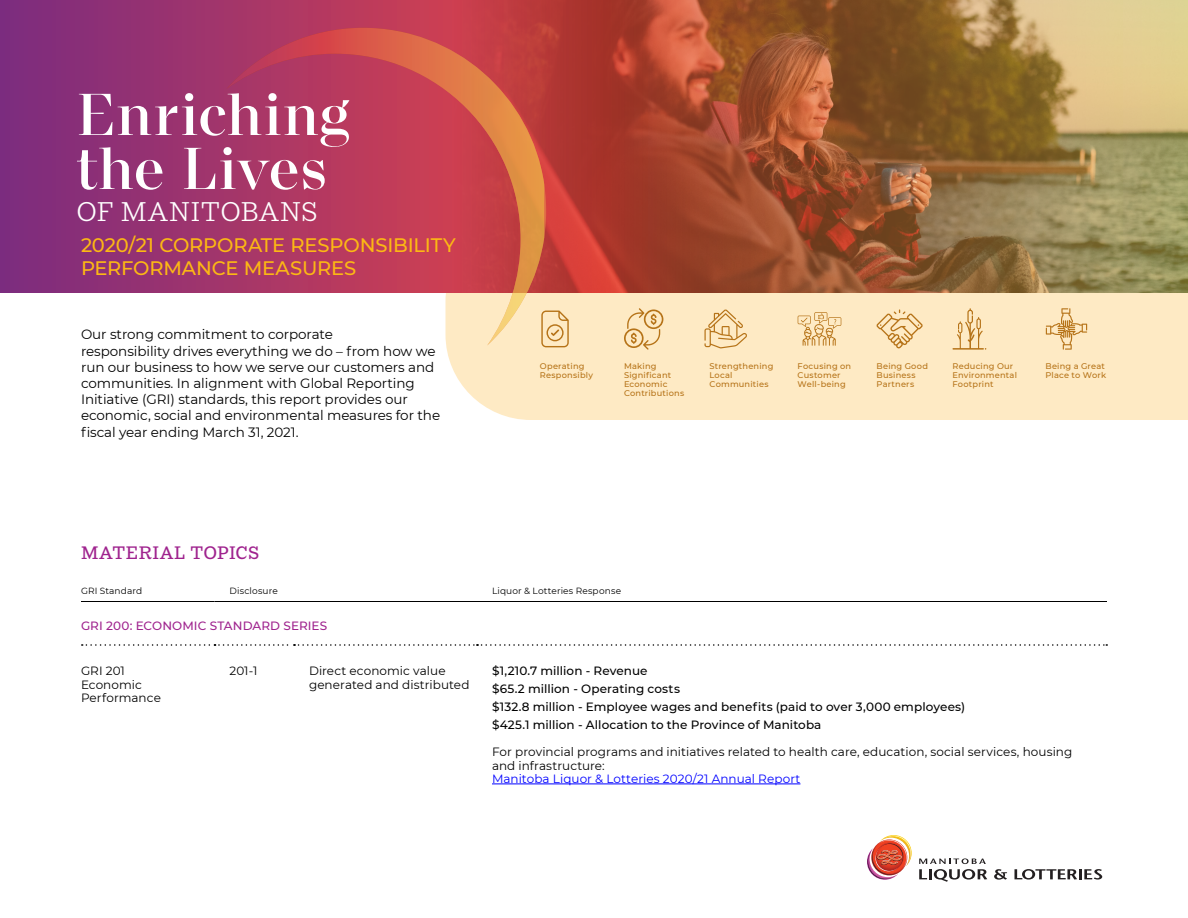
<style>
.page{position:relative;width:1188px;height:918px;background:#fff}
.page>*{position:absolute;margin:0;border:0;box-sizing:border-box;transform-origin:0 0}
.t1{font:500 63.75px/54px "Macklin Display";letter-spacing:.01em;color:#fff}
.t2{font:300 29.25px "Macklin Slab";letter-spacing:.01em;color:#fff}
.t3{font:500 19.5px/22.5px "Montserrat";letter-spacing:-.01em;color:#fcb814}
.t4{font:500 19.5px "Macklin Slab";letter-spacing:.01em;color:#9f238e}
.t5{font:13.5px/16.2px "Montserrat";letter-spacing:-.005em;color:#000}
.t6{font:12px/13.5px "Montserrat";letter-spacing:.005em;color:#000}
.t7{font:500 12px/18px "Montserrat";letter-spacing:.005em;color:#000}
.t8{font:12px "Montserrat";letter-spacing:.005em;color:#00f}
.t9{font:500 12px "Montserrat";letter-spacing:.01em;color:#9f238e}
.t10{font:9px "Montserrat";letter-spacing:.02em;color:#000}
.t11{font:500 8.25px/9px "Montserrat";letter-spacing:.025em;color:#b67318}
</style>
<div class="page">
<svg style="left:82px;top:644px;width:1025px;height:2px"></svg>
<hr style="left:81px;top:601px;width:133px;height:1px;background:#000">
<hr style="left:214px;top:601px;width:80px;height:1px;background:#000">
<hr style="left:294px;top:601px;width:183px;height:1px;background:#000">
<hr style="left:477px;top:601px;width:630px;height:1px;background:#000">
<hr style="left:492px;top:784px;width:308px;height:1px;background:#00f">
<div style="left:446px;top:292px;width:742px;height:128px;background:#feeac4"></div>
<svg style="left:541px;top:311px;width:28px;height:36px"></svg>
<svg style="left:624px;top:308px;width:39px;height:42px;background:#edcf9d"></svg>
<svg style="left:704px;top:309px;width:43px;height:39px;background:#efd2a1"></svg>
<svg style="left:798px;top:312px;width:43px;height:34px"></svg>
<svg style="left:876px;top:309px;width:47px;height:39px;background:#f0d3a2"></svg>
<svg style="left:1046px;top:308px;width:41px;height:42px;background:#efd2a1"></svg>
<svg style="left:952px;top:308px;width:34px;height:42px"></svg>
<svg style="left:0;top:0;width:435px;height:292px;background:#923173"></svg>
<svg style="left:994px;top:869px;width:13px;height:11px"></svg>
<svg style="left:1014px;top:869px;width:88px;height:11px"></svg>
<svg style="left:919px;top:858px;width:68px;height:24px"></svg>
<svg style="left:867px;top:835px;width:45px;height:45px"></svg>
<img style="left:435px;top:0;width:753px;height:292px">
<svg style="left:226px;top:28px;width:318px;height:318px;background:#ca626e"></svg>
<h1 class="t1" style="left:76px;top:87px;width:276px">Enriching the Lives</h1>
<h2 class="t2" style="left:77px;top:194px;width:242px">OF MANITOBANS</h2>
<h3 class="t3" style="left:81px;top:233px;width:376px">2020/21 CORPORATE RESPONSIBILITY<br>PERFORMANCE MEASURES</h3>
<p class="t5" style="left:81px;top:326px;width:361px">Our strong commitment to corporate<br>responsibility drives everything we do – from how we run our business to how we serve our customers and communities. In alignment with Global Reporting Initiative (GRI) standards, this report provides our economic, social and environmental measures for the fiscal year ending March 31, 2021.</p>
<p class="t11" style="left:540px;top:362px;width:55px">Operating<br>Responsibly</p>
<p class="t11" style="left:624px;top:362px;width:62px">Making<br>Significant<br>Economic<br>Contributions</p>
<p class="t11" style="left:710px;top:362px;width:65px">Strengthening<br>Local<br>Communities</p>
<p class="t11" style="left:798px;top:362px;width:55px">Focusing on<br>Customer<br>Well-being</p>
<p class="t11" style="left:877px;top:362px;width:53px">Being Good<br>Business<br>Partners</p>
<p class="t11" style="left:952px;top:362px;width:66px">Reducing Our<br>Environmental<br>Footprint</p>
<p class="t11" style="left:1045px;top:362px;width:62px">Being a Great<br>Place to Work</p>
<h3 class="t4" style="left:81px;top:541px;width:180px">MATERIAL TOPICS</h3>
<p class="t10" style="left:81px;top:585px;width:63px">GRI Standard</p>
<p class="t10" style="left:230px;top:585px;width:50px">Disclosure</p>
<p class="t10" style="left:492px;top:585px;width:131px">Liquor &amp; Lotteries Response</p>
<p class="t9" style="left:81px;top:617px;width:248px">GRI 200: ECONOMIC STANDARD SERIES</p>
<p class="t6" style="left:81px;top:664px;width:81px">GRI 201<br>Economic<br>Performance</p>
<p class="t6" style="left:230px;top:664px;width:30px">201-1</p>
<p class="t6" style="left:309px;top:664px;width:162px">Direct economic value generated and distributed</p>
<p class="t7" style="left:492px;top:661px;width:475px">$1,210.7 million - Revenue<br>$65.2 million - Operating costs<br>$132.8 million - Employee wages and benefits (paid to over 3,000 employees) $425.1 million - Allocation to the Province of Manitoba</p>
<p class="t6" style="left:492px;top:745px;width:582px">For provincial programs and initiatives related to health care, education, social services, housing and infrastructure:</p>
<p class="t8" style="left:492px;top:770px;width:310px">Manitoba Liquor &amp; Lotteries 2020/21 Annual Report</p>
</div>
